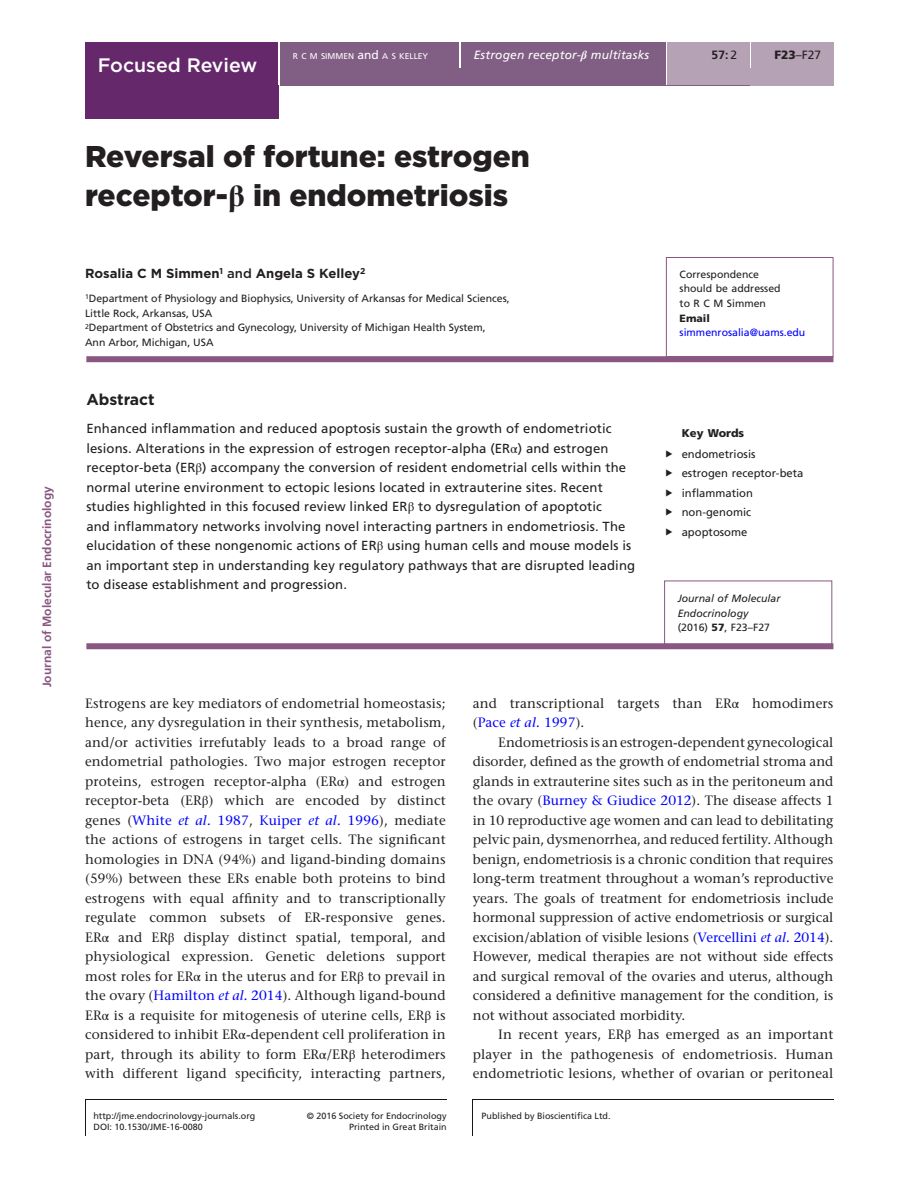
<style>
.page{position:relative;width:919px;height:1187px;background:#fff}
.page>*{position:absolute;margin:0;border:0;box-sizing:border-box;transform-origin:0 0}
.t1{font:900 30px/39px "Gotham";color:#231f20}
.t2{font:500 19.5px "Gotham";color:#fff}
.t3{font:700 15.75px "Gotham";color:#231f20}
.t4{font:500 13.5px/19.5px "Stone Serif Std";letter-spacing:.01em;color:#231f20;text-align:justify}
.t5{font:13.2px/19.5px "Frutiger LT Std";letter-spacing:.01em;color:#231f20}
.t6{font:700 13.2px "Gotham";color:#231f20}
.t7{font:700 12px "Frutiger LT Std";color:#895781}
.t8{font:italic 12px "Frutiger LT Std";letter-spacing:.015em;color:#fff}
.t9{font:12px "Frutiger LT Std";color:#231f20}
.t10{font:700 12px "Frutiger LT Std";color:#231f20}
.t11{font:11.25px/19.5px "Frutiger LT Std";color:#231f20}
.t12{font:900 11.25px "Frutiger LT Std";color:#231f20}
.t13{font:10.5px/14.7px "Frutiger LT Std";color:#231f20}
.t14{font:italic 10.5px/14.7px "Frutiger LT Std";color:#231f20}
.t15{font:10.5px "Frutiger LT Std";color:#00f}
.t16{font:900 10.5px "Frutiger LT Std";color:#231f20}
.t17{font:9px/11.4px "Frutiger LT Std";color:#231f20;text-align:right}
.t18{font:8.4px "Frutiger LT Std";color:#fff}
.s1{font-size:12px}
.s2{font-family:"STIX General";font-weight:700}
.s3{font-weight:900}
.s4{font-weight:400}
.s5{font-weight:500}
.s6{font-family:"STIX General"}
.s7{font-style:normal}
.s8{font-weight:900;font-style:normal}
.s9{font-family:"STIX General";font-weight:400}
.s10{color:#00f}
.s11{font-style:italic;color:#00f}
</style>
<div class="page">
<hr style="left:85px;top:1099px;width:1px;height:36px;background:#17141a">
<hr style="left:472px;top:1099px;width:1px;height:36px;background:#17141a">
<hr style="left:85px;top:1099px;width:361px;height:1px;background:#17141a">
<hr style="left:472px;top:1099px;width:361px;height:1px;background:#17141a">
<div style="left:85px;top:43px;width:194px;height:76px;background:#65296b"></div>
<div style="left:280px;top:51px;width:553px;height:34px;background:#815f84"></div>
<div style="left:280px;top:43px;width:179px;height:8px;background:#815f84"></div>
<hr style="left:459px;top:43px;width:2px;height:25px;background:#fff">
<div style="left:461px;top:43px;width:204px;height:42px;background:#815f84"></div>
<hr style="left:665px;top:43px;width:2px;height:42px;background:#fff">
<div style="left:667px;top:43px;width:82px;height:42px;background:#b5a2b5"></div>
<div style="left:749px;top:68px;width:84px;height:17px;background:#b5a2b5"></div>
<hr style="left:749px;top:43px;width:2px;height:25px;background:#fff">
<div style="left:751px;top:43px;width:82px;height:25px;background:#b5a2b5"></div>
<div style="left:86px;top:356px;width:747px;height:6px;background:#895781"></div>
<div style="left:86px;top:643px;width:747px;height:6px;background:#895781"></div>
<div style="left:666px;top:257px;width:167px;height:100px;border:1px solid #895781"></div>
<div style="left:664px;top:580px;width:168px;height:64px;border:1px solid #895781"></div>
<p class="t7" style="left:40px;top:687px;width:202px;rotate:-90deg">Journal of Molecular Endocrinology</p>
<h2 class="t2" style="left:98px;top:53px;width:161px">Focused Review</h2>
<p class="t18" style="left:293px;top:51px;width:137px">R C M SIMMEN <span class="s1">and</span> A S KELLEY</p>
<p class="t8" style="left:473px;top:48px;width:177px">Estrogen receptor-<span class="s2">β</span> multitasks</p>
<p class="t9" style="left:774px;top:48px;width:48px"><span class="s3">F23</span>–F27</p>
<p class="t10" style="left:711px;top:48px;width:27px">57: <span class="s4">2</span></p>
<h1 class="t1" style="left:85px;top:136px;width:446px">Reversal of fortune: estrogen receptor-<span class="s2">β</span> in endometriosis</h1>
<p class="t6" style="left:85px;top:264px;width:282px">Rosalia C M Simmen<sup>1</sup> <span class="s5">and</span> Angela S Kelley<sup>2</sup></p>
<p class="t13" style="left:85px;top:291px;width:426px"><sup>1</sup>Department of Physiology and Biophysics, University of Arkansas for Medical Sciences, Little Rock, Arkansas, USA<br><sup>2</sup>Department of Obstetrics and Gynecology, University of Michigan Health System,<br>Ann Arbor, Michigan, USA</p>
<p class="t3" style="left:86px;top:388px;width:70px">Abstract</p>
<p class="t5" style="left:86px;top:419px;width:550px">Enhanced inflammation and reduced apoptosis sustain the growth of endometriotic lesions. Alterations in the expression of estrogen receptor-alpha (ER<span class="s6">α</span>) and estrogen receptor-beta (ER<span class="s6">β</span>) accompany the conversion of resident endometrial cells within the normal uterine environment to ectopic lesions located in extrauterine sites. Recent studies highlighted in this focused review linked ER<span class="s6">β</span> to dysregulation of apoptotic<br>and inflammatory networks involving novel interacting partners in endometriosis. The elucidation of these nongenomic actions of ER<span class="s6">β</span> using human cells and mouse models is an important step in understanding key regulatory pathways that are disrupted leading to disease establishment and progression.</p>
<p class="t13" style="left:679px;top:267px;width:102px">Correspondence should be addressed to R C M Simmen</p>
<p class="t16" style="left:679px;top:311px;width:32px">Email</p>
<p class="t15" style="left:679px;top:326px;width:127px">simmenrosalia@uams.edu</p>
<p class="t12" style="left:681px;top:426px;width:64px">Key Words</p>
<p class="t11" style="left:681px;top:444px;width:123px">endometriosis estrogen receptor-beta inflammation non-genomic apoptosome</p>
<p class="t14" style="left:677px;top:591px;width:104px">Journal of Molecular<br>Endocrinology <span class="s7">(2016)</span> <span class="s8">57</span><span class="s7">, F23–F27</span></p>
<p class="t4" style="left:85px;top:693px;width:362px">Estrogens are key mediators of endometrial homeostasis; hence, any dysregulation in their synthesis, metabolism, and/or activities irrefutably leads to a broad range of endometrial pathologies. Two major estrogen receptor proteins, estrogen receptor-alpha (ER<span class="s9">α</span>) and estrogen receptor-beta (ER<span class="s9">β</span>) which are encoded by distinct genes (<span class="s10">White</span> <span class="s11">et al.</span> <span class="s10">1987</span>, <span class="s10">Kuiper</span> <span class="s11">et al.</span> <span class="s10">1996</span>), mediate the actions of estrogens in target cells. The significant homologies in DNA (94%) and ligand-binding domains (59%) between these ERs enable both proteins to bind estrogens with equal affinity and to transcriptionally regulate common subsets of ER-responsive genes.<br>ER<span class="s9">α</span> and ER<span class="s9">β</span> display distinct spatial, temporal, and physiological expression. Genetic deletions support most roles for ER<span class="s9">α</span> in the uterus and for ER<span class="s9">β</span> to prevail in the ovary (<span class="s10">Hamilton</span> <span class="s11">et al.</span> <span class="s10">2014</span>). Although ligand-bound ER<span class="s9">α</span> is a requisite for mitogenesis of uterine cells, ER<span class="s9">β</span> is considered to inhibit ER<span class="s9">α</span>-dependent cell proliferation in part, through its ability to form ER<span class="s9">α</span>/ER<span class="s9">β</span> heterodimers with different ligand specificity, interacting partners,</p>
<p class="t4" style="left:473px;top:693px;width:362px">and transcriptional targets than ER<span class="s9">α</span> homodimers (<span class="s10">Pace</span> <span class="s11">et al.</span> <span class="s10">1997</span>).</p>
<p class="t4" style="left:473px;top:732px;width:362px;text-indent:26px">Endometriosis is an estrogen-dependent gynecological disorder, defined as the growth of endometrial stroma and glands in extrauterine sites such as in the peritoneum and the ovary (<span class="s10">Burney &amp; Giudice 2012</span>). The disease affects 1 in 10 reproductive age women and can lead to debilitating pelvic pain, dysmenorrhea, and reduced fertility. Although benign, endometriosis is a chronic condition that requires long-term treatment throughout a woman’s reproductive years. The goals of treatment for endometriosis include hormonal suppression of active endometriosis or surgical excision/ablation of visible lesions (<span class="s10">Vercellini</span> <span class="s11">et al.</span> <span class="s10">2014</span>).<br>However, medical therapies are not without side effects and surgical removal of the ovaries and uterus, although considered a definitive management for the condition, is not without associated morbidity.</p>
<p class="t4" style="left:473px;top:1024px;width:362px;text-indent:26px">In recent years, ER<span class="s9">β</span> has emerged as an important player in the pathogenesis of endometriosis. Human endometriotic lesions, whether of ovarian or peritoneal</p>
<p class="t17" style="left:93px;top:1109px;width:164px">http://jme.endocrinolovgy-journals.org</p>
<p class="t17" style="left:307px;top:1109px;width:141px">© 2016 Society for Endocrinology<br>Printed in Great Britain</p>
<p class="t17" style="left:481px;top:1110px;width:131px">Published by Bioscientifica Ltd.</p>
<p class="t17" style="left:94px;top:1121px;width:111px">DOI: 10.1530/JME-16-0080</p>
</div>
